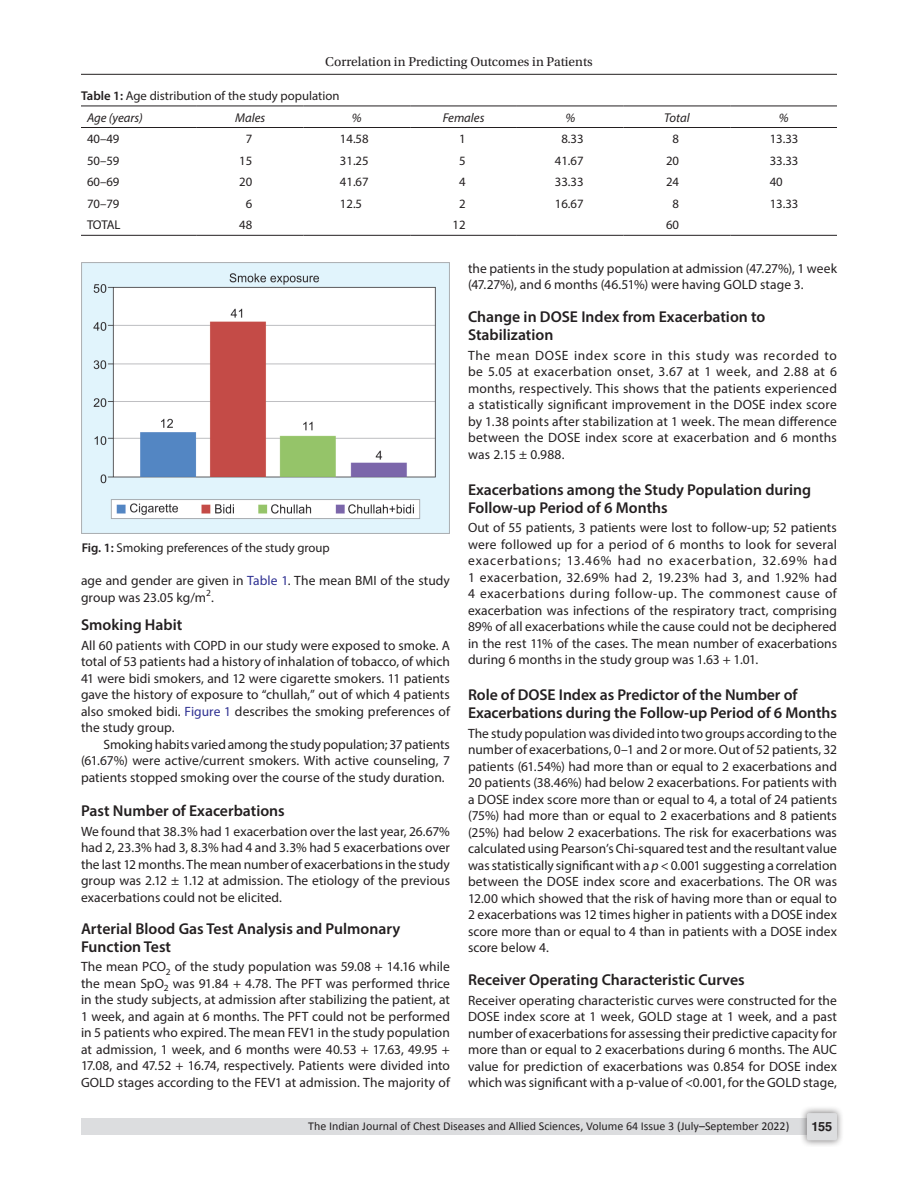
<style>
.page{position:relative;width:918px;height:1188px;background:#fff}
.page>*{position:absolute;margin:0;border:0;box-sizing:border-box;transform-origin:0 0}
.Head-2{font:600 15.75px/18px "Myriad Pro";color:#231f20}
.Para-NoIndent{font:13.5px/16.5px "Myriad Pro";letter-spacing:.005em;color:#231f20;text-align:justify}
.Para-Indent{font:13.5px/16.5px "Myriad Pro";letter-spacing:.005em;color:#231f20;text-align:justify}
.t1{font:13.5px "Utopia Std";color:#231f20}
.TableBody{font:12.75px "Myriad Pro";color:#231f20}
.TableCaption{font:12.75px "Myriad Pro";color:#231f20}
.FigCaption{font:12.75px "Myriad Pro";color:#231f20}
.TableHeader{font:italic 12.75px "Myriad Pro";color:#231f20}
.t2{font:700 12.75px "Helvetica LT Std";color:#231f20}
.t3{font:12px "Calibri";color:#231f20}
.s1{font-weight:600}
.s2{color:#2e3092}
.s3{font-style:italic}
</style>
<div class="page">
<hr style="left:81px;top:74px;width:756px;height:1px;background:#231f20">
<div style="left:81px;top:1119px;width:756px;height:16px;background:#dcdddf"></div>
<div style="left:800px;top:1106px;width:44px;height:41px;background:#231f20;opacity:.61"></div>
<div style="left:807px;top:1113px;width:30px;height:27px;background:#dcdddf;border-radius:2px"></div>
<hr style="left:81px;top:106px;width:116px;height:1px;background:#231f20">
<hr style="left:197px;top:106px;width:107px;height:1px;background:#231f20">
<hr style="left:304px;top:106px;width:106px;height:1px;background:#231f20">
<hr style="left:410px;top:106px;width:107px;height:1px;background:#231f20">
<hr style="left:517px;top:106px;width:107px;height:1px;background:#231f20">
<hr style="left:624px;top:106px;width:106px;height:1px;background:#231f20">
<hr style="left:730px;top:106px;width:107px;height:1px;background:#231f20">
<hr style="left:81px;top:127px;width:116px;height:1px;background:#231f20">
<hr style="left:197px;top:127px;width:107px;height:1px;background:#231f20">
<hr style="left:304px;top:127px;width:106px;height:1px;background:#231f20">
<hr style="left:410px;top:127px;width:107px;height:1px;background:#231f20">
<hr style="left:517px;top:127px;width:107px;height:1px;background:#231f20">
<hr style="left:624px;top:127px;width:106px;height:1px;background:#231f20">
<hr style="left:730px;top:127px;width:107px;height:1px;background:#231f20">
<hr style="left:81px;top:235px;width:116px;height:1px;background:#231f20">
<hr style="left:197px;top:235px;width:107px;height:1px;background:#231f20">
<hr style="left:304px;top:235px;width:106px;height:1px;background:#231f20">
<hr style="left:410px;top:235px;width:107px;height:1px;background:#231f20">
<hr style="left:517px;top:235px;width:107px;height:1px;background:#231f20">
<hr style="left:624px;top:235px;width:106px;height:1px;background:#231f20">
<hr style="left:730px;top:235px;width:107px;height:1px;background:#231f20">
<img style="left:82px;top:263px;width:368px;height:271px">
<p class="t1" style="left:325px;top:55px;width:269px">Correlation in Predicting Outcomes in Patients</p>
<p class="TableCaption" style="left:81px;top:87px;width:260px"><span class="s1">Table 1:</span> Age distribution of the study population</p>
<p class="TableHeader" style="left:87px;top:109px;width:57px">Age (years)</p>
<p class="TableHeader" style="left:235px;top:109px;width:32px">Males</p>
<p class="TableHeader" style="left:352px;top:109px;width:11px">%</p>
<p class="TableHeader" style="left:443px;top:109px;width:43px">Females</p>
<p class="TableHeader" style="left:565px;top:109px;width:11px">%</p>
<p class="TableHeader" style="left:664px;top:109px;width:27px">Total</p>
<p class="TableHeader" style="left:779px;top:109px;width:11px">%</p>
<p class="TableBody" style="left:87px;top:131px;width:34px">40–49</p>
<p class="TableBody" style="left:246px;top:131px;width:8px">7</p>
<p class="TableBody" style="left:340px;top:131px;width:30px">14.58</p>
<p class="TableBody" style="left:459px;top:131px;width:8px">1</p>
<p class="TableBody" style="left:561px;top:131px;width:24px">8.33</p>
<p class="TableBody" style="left:673px;top:131px;width:8px">8</p>
<p class="TableBody" style="left:770px;top:131px;width:30px">13.33</p>
<p class="TableBody" style="left:87px;top:152px;width:34px">50–59</p>
<p class="TableBody" style="left:239px;top:152px;width:15px">15</p>
<p class="TableBody" style="left:340px;top:152px;width:30px">31.25</p>
<p class="TableBody" style="left:459px;top:152px;width:8px">5</p>
<p class="TableBody" style="left:555px;top:152px;width:30px">41.67</p>
<p class="TableBody" style="left:666px;top:152px;width:15px">20</p>
<p class="TableBody" style="left:770px;top:152px;width:30px">33.33</p>
<p class="TableBody" style="left:87px;top:174px;width:34px">60–69</p>
<p class="TableBody" style="left:239px;top:174px;width:15px">20</p>
<p class="TableBody" style="left:340px;top:174px;width:30px">41.67</p>
<p class="TableBody" style="left:459px;top:174px;width:8px">4</p>
<p class="TableBody" style="left:555px;top:174px;width:30px">33.33</p>
<p class="TableBody" style="left:666px;top:174px;width:15px">24</p>
<p class="TableBody" style="left:770px;top:174px;width:15px">40</p>
<p class="TableBody" style="left:87px;top:196px;width:34px">70–79</p>
<p class="TableBody" style="left:246px;top:196px;width:8px">6</p>
<p class="TableBody" style="left:340px;top:196px;width:24px">12.5</p>
<p class="TableBody" style="left:459px;top:196px;width:8px">2</p>
<p class="TableBody" style="left:555px;top:196px;width:30px">16.67</p>
<p class="TableBody" style="left:673px;top:196px;width:8px">8</p>
<p class="TableBody" style="left:770px;top:196px;width:30px">13.33</p>
<p class="TableBody" style="left:87px;top:217px;width:35px">TOTAL</p>
<p class="TableBody" style="left:239px;top:217px;width:15px">48</p>
<p class="TableBody" style="left:453px;top:217px;width:15px">12</p>
<p class="TableBody" style="left:666px;top:217px;width:15px">60</p>
<p class="FigCaption" style="left:82px;top:540px;width:250px"><span class="s1">Fig. 1:</span> Smoking preferences of the study group</p>
<p class="Para-NoIndent" style="left:81px;top:572px;width:371px">age and gender are given in <span class="s2">Table 1</span>. The mean BMI of the study group was 23.05 kg/m<sup>2</sup>.</p>
<p class="Head-2" style="left:81px;top:615px;width:103px">Smoking Habit</p>
<p class="Para-NoIndent" style="left:81px;top:637px;width:371px">All 60 patients with COPD in our study were exposed to smoke. A total of 53 patients had a history of inhalation of tobacco, of which 41 were bidi smokers, and 12 were cigarette smokers. 11 patients gave the history of exposure to “chullah,” out of which 4 patients also smoked bidi. <span class="s2">Figure 1</span> describes the smoking preferences of the study group.</p>
<p class="Para-Indent" style="left:81px;top:736px;width:371px;text-indent:22px">Smoking habits varied among the study population; 37 patients (61.67%) were active/current smokers. With active counseling, 7 patients stopped smoking over the course of the study duration.</p>
<p class="Head-2" style="left:81px;top:801px;width:205px">Past Number of Exacerbations</p>
<p class="Para-NoIndent" style="left:81px;top:823px;width:371px">We found that 38.3% had 1 exacerbation over the last year, 26.67% had 2, 23.3% had 3, 8.3% had 4 and 3.3% had 5 exacerbations over the last 12 months. The mean number of exacerbations in the study group was 2.12 ± 1.12 at admission. The etiology of the previous exacerbations could not be elicited.</p>
<p class="Head-2" style="left:81px;top:919px;width:321px">Arterial Blood Gas Test Analysis and Pulmonary<br>Function Test</p>
<p class="Para-NoIndent" style="left:81px;top:958px;width:371px">The mean PCO<sub>2</sub> of the study population was 59.08 + 14.16 while the mean SpO<sub>2</sub> was 91.84 + 4.78. The PFT was performed thrice in the study subjects, at admission after stabilizing the patient, at 1 week, and again at 6 months. The PFT could not be performed in 5 patients who expired. The mean FEV1 in the study population at admission, 1 week, and 6 months were 40.53 + 17.63, 49.95 + 17.08, and 47.52 + 16.74, respectively. Patients were divided into GOLD stages according to the FEV1 at admission. The majority of</p>
<p class="Para-NoIndent" style="left:468px;top:260px;width:371px">the patients in the study population at admission (47.27%), 1 week (47.27%), and 6 months (46.51%) were having GOLD stage 3.</p>
<p class="Head-2" style="left:468px;top:308px;width:299px">Change in DOSE Index from Exacerbation to<br>Stabilization</p>
<p class="Para-NoIndent" style="left:468px;top:347px;width:371px">The mean DOSE index score in this study was recorded to be 5.05 at exacerbation onset, 3.67 at 1 week, and 2.88 at 6 months, respectively. This shows that the patients experienced a statistically significant improvement in the DOSE index score by 1.38 points after stabilization at 1 week. The mean difference between the DOSE index score at exacerbation and 6 months was 2.15 ± 0.988.</p>
<p class="Head-2" style="left:468px;top:480px;width:345px">Exacerbations among the Study Population during<br>Follow-up Period of 6 Months</p>
<p class="Para-NoIndent" style="left:468px;top:519px;width:371px">Out of 55 patients, 3 patients were lost to follow-up; 52 patients were followed up for a period of 6 months to look for several exacerbations; 13.46% had no exacerbation, 32.69% had 1 exacerbation, 32.69% had 2, 19.23% had 3, and 1.92% had 4 exacerbations during follow-up. The commonest cause of exacerbation was infections of the respiratory tract, comprising 89% of all exacerbations while the cause could not be deciphered in the rest 11% of the cases. The mean number of exacerbations during 6 months in the study group was 1.63 + 1.01.</p>
<p class="Head-2" style="left:468px;top:686px;width:371px">Role of DOSE Index as Predictor of the Number of<br>Exacerbations during the Follow-up Period of 6 Months</p>
<p class="Para-NoIndent" style="left:468px;top:725px;width:371px">The study population was divided into two groups according to the number of exacerbations, 0–1 and 2 or more. Out of 52 patients, 32 patients (61.54%) had more than or equal to 2 exacerbations and 20 patients (38.46%) had below 2 exacerbations. For patients with a DOSE index score more than or equal to 4, a total of 24 patients (75%) had more than or equal to 2 exacerbations and 8 patients (25%) had below 2 exacerbations. The risk for exacerbations was calculated using Pearson’s Chi-squared test and the resultant value was statistically significant with a <span class="s3">p</span> &lt; 0.001 suggesting a correlation between the DOSE index score and exacerbations. The OR was 12.00 which showed that the risk of having more than or equal to 2 exacerbations was 12 times higher in patients with a DOSE index score more than or equal to 4 than in patients with a DOSE index score below 4.</p>
<p class="Head-2" style="left:468px;top:971px;width:278px">Receiver Operating Characteristic Curves</p>
<p class="Para-NoIndent" style="left:468px;top:992px;width:371px">Receiver operating characteristic curves were constructed for the DOSE index score at 1 week, GOLD stage at 1 week, and a past number of exacerbations for assessing their predictive capacity for more than or equal to 2 exacerbations during 6 months. The AUC value for prediction of exacerbations was 0.854 for DOSE index which was significant with a p-value of &lt;0.001, for the GOLD stage,</p>
<p class="t3" style="left:308px;top:1118px;width:483px">The Indian Journal of Chest Diseases and Allied Sciences, Volume 64 Issue 3 (July–September 2022)</p>
<p class="t2" style="left:812px;top:1119px;width:22px">155</p>
</div>
